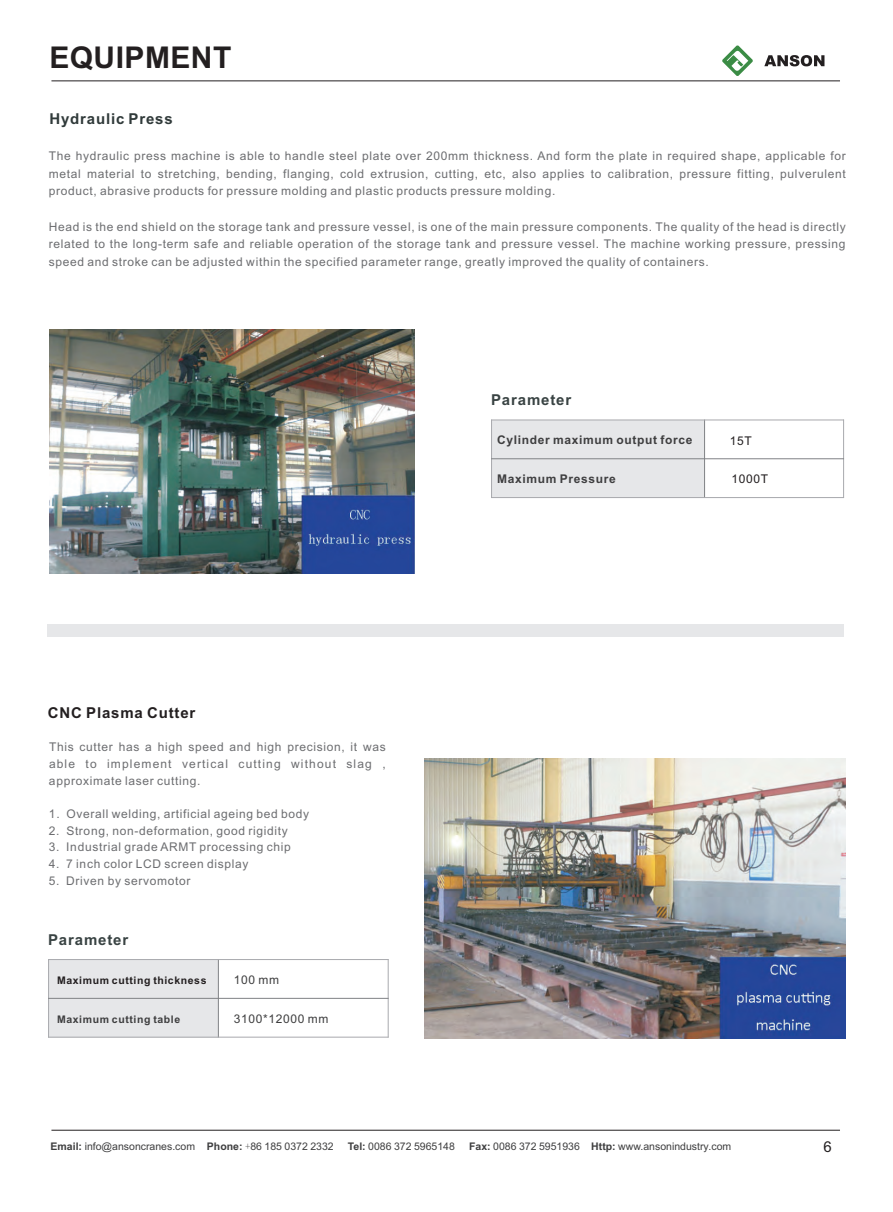
<style>
.page{position:relative;width:893px;height:1212px;background:#fff}
.page>*{position:absolute;margin:0;border:0;box-sizing:border-box;transform-origin:0 0}
.t1{font:700 30px "Arial";letter-spacing:.015em;color:#231f20}
.t2{font:700 15px "Arial";letter-spacing:.055em;color:#394343}
.t3{font:700 15px "Arial";letter-spacing:.055em;color:#231f20}
.t4{font:700 15px "Arial";letter-spacing:.055em;color:#303a3a}
.t5{font:15px "Arial";color:#231f20}
.t6{font:12px/17.7px "Arial";letter-spacing:.055em;color:#6c6d70;text-align:justify}
.t7{font:700 12px "Arial";letter-spacing:.055em;color:#3e3e3f}
.t8{font:12px "Arial";letter-spacing:.055em;color:#3e3e3f}
.t9{font:12px "Arial";letter-spacing:.055em;color:#231f20}
.t10{font:10.5px "Arial";color:#3e3e3f}
.t11{font:700 10.5px "Arial";letter-spacing:.055em;color:#231f20}
.t12{font:700 10.5px "Arial";letter-spacing:.055em;color:#3e3e3f}
.s1{font-weight:700}
.s2{font-family:"Sim Sun"}
</style>
<div class="page">
<div style="left:492px;top:420px;width:213px;height:77px;background:#e6e7e9"></div>
<hr style="left:51px;top:1130px;width:789px;height:1px;background:#231f20">
<hr style="left:51px;top:80px;width:789px;height:1px;background:#231f20">
<div style="left:48px;top:959px;width:170px;height:78px;background:#e6e7e9"></div>
<hr style="left:48px;top:959px;width:1px;height:78px;background:#a8a9ad">
<hr style="left:218px;top:959px;width:1px;height:78px;background:#808285">
<hr style="left:388px;top:959px;width:1px;height:78px;background:#a8a9ad">
<hr style="left:48px;top:1037px;width:341px;height:1px;background:#a8a9ad">
<hr style="left:48px;top:998px;width:341px;height:1px;background:#808285">
<hr style="left:48px;top:959px;width:341px;height:1px;background:#a8a9ad">
<hr style="left:491px;top:419px;width:1px;height:79px;background:#a8a9ad">
<hr style="left:704px;top:419px;width:1px;height:79px;background:#808285">
<hr style="left:843px;top:419px;width:1px;height:79px;background:#a8a9ad">
<hr style="left:491px;top:497px;width:353px;height:1px;background:#a8a9ad">
<hr style="left:491px;top:458px;width:353px;height:1px;background:#808285">
<hr style="left:491px;top:419px;width:353px;height:1px;background:#a8a9ad">
<div style="left:48px;top:624px;width:796px;height:12px;background:#e6e7e9"></div>
<svg style="left:722px;top:45px;width:31px;height:31px"></svg>
<svg style="left:764px;top:55px;width:60px;height:11px"></svg>
<img style="left:49px;top:329px;width:365px;height:244px">
<img style="left:425px;top:759px;width:420px;height:280px">
<h1 class="t1" style="left:49px;top:46px;width:183px">EQUIPMENT</h1>
<p class="t4" style="left:49px;top:113px;width:125px">Hydraulic Press</p>
<p class="t6" style="left:49px;top:148px;width:798px">The hydraulic press machine is able to handle steel plate over 200mm thickness. And form the plate in required shape, applicable for metal material to stretching, bending, flanging, cold extrusion, cutting, etc, also applies to calibration, pressure fitting, pulverulent product, abrasive products for pressure molding and plastic products pressure molding.</p>
<p class="t6" style="left:49px;top:219px;width:798px">Head is the end shield on the storage tank and pressure vessel, is one of the main pressure components. The quality of the head is directly related to the long-term safe and reliable operation of the storage tank and pressure vessel. The machine working pressure, pressing speed and stroke can be adjusted within the specified parameter range, greatly improved the quality of containers.</p>
<p class="t2" style="left:491px;top:394px;width:82px">Parameter</p>
<p class="t7" style="left:497px;top:435px;width:197px">Cylinder maximum output force</p>
<p class="t7" style="left:497px;top:474px;width:120px">Maximum Pressure</p>
<p class="t9" style="left:730px;top:436px;width:24px">15T</p>
<p class="t9" style="left:731px;top:475px;width:38px">1000T</p>
<p class="t3" style="left:48px;top:707px;width:149px">CNC Plasma Cutter</p>
<p class="t6" style="left:49px;top:740px;width:338px;line-height:16.6px">This cutter has a high speed and high precision, it was able to implement vertical cutting without slag , approximate laser cutting.</p>
<p class="t6" style="left:49px;top:806px;width:262px">1. Overall welding, artificial ageing bed body</p>
<p class="t6" style="left:49px;top:823px;width:240px">2. Strong, non-deformation, good rigidity</p>
<p class="t6" style="left:49px;top:839px;width:244px">3. Industrial grade ARMT processing chip</p>
<p class="t6" style="left:49px;top:856px;width:201px">4. 7 inch color LCD screen display</p>
<p class="t6" style="left:49px;top:873px;width:143px">5. Driven by servomotor</p>
<p class="t2" style="left:48px;top:934px;width:82px">Parameter</p>
<p class="t11" style="left:57px;top:976px;width:151px">Maximum cutting thickness</p>
<p class="t12" style="left:57px;top:1015px;width:125px">Maximum cutting table</p>
<p class="t8" style="left:234px;top:975px;width:47px">100 mm</p>
<p class="t8" style="left:234px;top:1014px;width:96px">3100*12000 mm</p>
<p class="t10" style="left:51px;top:1142px;width:285px"><span class="s1">Email:</span> info@ansoncranes.com <span class="s1">Phone:</span> <span class="s2">+</span>86 185 0372 2332</p>
<p class="t10" style="left:348px;top:1142px;width:109px"><span class="s1">Tel:</span> 0086 372 5965148</p>
<p class="t10" style="left:469px;top:1142px;width:264px"><span class="s1">Fax:</span> 0086 372 5951936 <span class="s1">Http:</span> www.ansonindustry.com</p>
<p class="t5" style="left:823px;top:1141px;width:10px">6</p>
</div>
